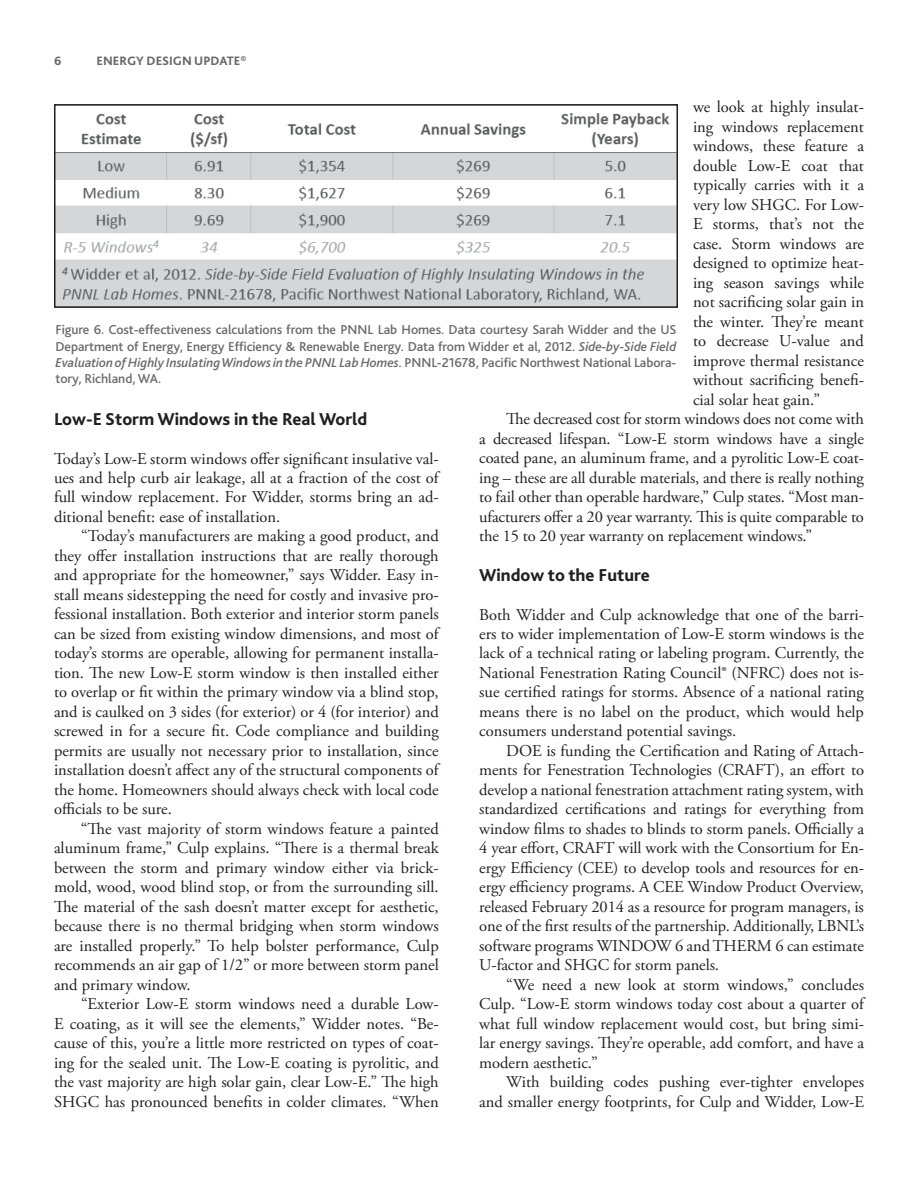
<style>
.page{position:relative;width:918px;height:1188px;background:#fff}
.page>*{position:absolute;margin:0;border:0;box-sizing:border-box;transform-origin:0 0}
.t1{font:800 18px "Bliss 2";color:#231f20}
.t2{font:16.5px/19.5px "Adobe Garamond Pro";color:#231f20;text-align:justify}
.t3{font:500 13.5px/16.2px "Bliss 2";letter-spacing:-.005em;color:#69696c;text-align:justify}
.t4{font:800 12.75px "Bliss 2";color:#69696c}
.s1{font-style:italic}
</style>
<div class="page">
<img style="left:57px;top:113px;width:618px;height:192px">
<div style="left:54px;top:104px;width:624px;height:204px;border:2px solid #231f20"></div>
<p class="t4" style="left:54px;top:56px;width:9px">6</p>
<p class="t4" style="left:97px;top:56px;width:151px">ENERGY DESIGN UPDATE<sup>®</sup></p>
<p class="t2" style="left:693px;top:99px;width:173px">we look at highly insulat-</p>
<p class="t2" style="left:693px;top:118px;width:173px">ing windows replacement</p>
<p class="t2" style="left:693px;top:138px;width:173px">windows, these feature a</p>
<p class="t2" style="left:693px;top:157px;width:173px">double Low-E coat that</p>
<p class="t2" style="left:693px;top:177px;width:173px">typically carries with it a</p>
<p class="t2" style="left:693px;top:196px;width:172px">very low SHGC. For Low-</p>
<p class="t2" style="left:693px;top:216px;width:173px">E storms, that’s not the</p>
<p class="t2" style="left:693px;top:235px;width:173px">case. Storm windows are</p>
<p class="t2" style="left:693px;top:255px;width:173px">designed to optimize heat-</p>
<p class="t2" style="left:693px;top:274px;width:173px">ing season savings while</p>
<p class="t2" style="left:693px;top:294px;width:173px">not sacrificing solar gain in</p>
<p class="t2" style="left:693px;top:313px;width:172px">the winter. They’re meant</p>
<p class="t2" style="left:693px;top:333px;width:173px">to decrease U-value and</p>
<p class="t2" style="left:693px;top:352px;width:173px">improve thermal resistance</p>
<p class="t2" style="left:693px;top:372px;width:173px">without sacrificing benefi-</p>
<p class="t2" style="left:693px;top:391px;width:129px">cial solar heat gain.”</p>
<p class="t2" style="left:506px;top:411px;width:359px">The decreased cost for storm windows does not come with</p>
<p class="t2" style="left:479px;top:430px;width:386px">a decreased lifespan. “Low-E storm windows have a single</p>
<p class="t2" style="left:479px;top:450px;width:386px">coated pane, an aluminum frame, and a pyrolitic Low-E coat-</p>
<p class="t2" style="left:479px;top:469px;width:386px">ing – these are all durable materials, and there is really nothing</p>
<p class="t2" style="left:479px;top:489px;width:386px">to fail other than operable hardware,” Culp states. “Most man-</p>
<p class="t2" style="left:479px;top:508px;width:386px">ufacturers offer a 20 year warranty. This is quite comparable to</p>
<p class="t2" style="left:479px;top:528px;width:334px">the 15 to 20 year warranty on replacement windows.”</p>
<p class="t1" style="left:479px;top:568px;width:172px">Window to the Future</p>
<p class="t2" style="left:479px;top:606px;width:386px">Both Widder and Culp acknowledge that one of the barri&shy;ers to wider implementation of Low-E storm windows is the lack of a technical rating or labeling program. Currently, the National Fenestration Rating Council® (NFRC) does not is&shy;sue certified ratings for storms. Absence of a national rating means there is no label on the product, which would help consumers understand potential savings.</p>
<p class="t2" style="left:479px;top:742px;width:386px;text-indent:27px">DOE is funding the Certification and Rating of Attach&shy;ments for Fenestration Technologies (CRAFT), an effort to develop a national fenestration attachment rating system, with standardized certifications and ratings for everything from window films to shades to blinds to storm panels. Officially a 4 year effort, CRAFT will work with the Consortium for En&shy;ergy Efficiency (CEE) to develop tools and resources for en&shy;ergy efficiency programs. A CEE Window Product Overview, released February 2014 as a resource for program managers, is one of the first results of the partnership. Additionally, LBNL’s software programs WINDOW 6 and THERM 6 can estimate U-factor and SHGC for storm panels.</p>
<p class="t2" style="left:479px;top:976px;width:386px;text-indent:27px">“We need a new look at storm windows,” concludes Culp. “Low-E storm windows today cost about a quarter of what full window replacement would cost, but bring simi&shy;lar energy savings. They’re operable, add comfort, and have a modern aesthetic.”</p>
<p class="t2" style="left:479px;top:1074px;width:386px;text-align:right">With building codes pushing ever-tighter envelopes and smaller energy footprints, for Culp and Widder, Low-E</p>
<p class="t3" style="left:56px;top:323px;width:623px">Figure 6. Cost-effectiveness calculations from the PNNL Lab Homes. Data courtesy Sarah Widder and the US Department of Energy, Energy Efficiency &amp; Renewable Energy. Data from Widder et al, 2012. <span class="s1">Side-by-Side Field Evaluation of Highly Insulating Windows in the PNNL Lab Homes.</span> PNNL-21678, Pacific Northwest National Labora&shy;tory, Richland, WA.</p>
<p class="t1" style="left:54px;top:412px;width:315px">Low-E Storm Windows in the Real World</p>
<p class="t2" style="left:54px;top:450px;width:386px">Today’s Low-E storm windows offer significant insulative val&shy;ues and help curb air leakage, all at a fraction of the cost of full window replacement. For Widder, storms bring an ad&shy;ditional benefit: ease of installation.</p>
<p class="t2" style="left:54px;top:528px;width:386px;text-indent:27px">“Today’s manufacturers are making a good product, and they offer installation instructions that are really thorough and appropriate for the homeowner,” says Widder. Easy in&shy;stall means sidestepping the need for costly and invasive pro&shy;fessional installation. Both exterior and interior storm panels can be sized from existing window dimensions, and most of today’s storms are operable, allowing for permanent installa&shy;tion. The new Low-E storm window is then installed either to overlap or fit within the primary window via a blind stop, and is caulked on 3 sides (for exterior) or 4 (for interior) and screwed in for a secure fit. Code compliance and building permits are usually not necessary prior to installation, since installation doesn’t affect any of the structural components of the home. Homeowners should always check with local code officials to be sure.</p>
<p class="t2" style="left:54px;top:820px;width:386px;text-indent:27px">“The vast majority of storm windows feature a painted aluminum frame,” Culp explains. “There is a thermal break between the storm and primary window either via brick&shy;mold, wood, wood blind stop, or from the surrounding sill.<br>The material of the sash doesn’t matter except for aesthetic, because there is no thermal bridging when storm windows are installed properly.” To help bolster performance, Culp recommends an air gap of 1/2” or more between storm panel and primary window.</p>
<p class="t2" style="left:54px;top:996px;width:386px;text-indent:27px">“Exterior Low-E storm windows need a durable Low-E coating, as it will see the elements,” Widder notes. “Be&shy;cause of this, you’re a little more restricted on types of coat&shy;ing for the sealed unit. The Low-E coating is pyrolitic, and the vast majority are high solar gain, clear Low-E.” The high SHGC has pronounced benefits in colder climates. “When</p>
</div>
